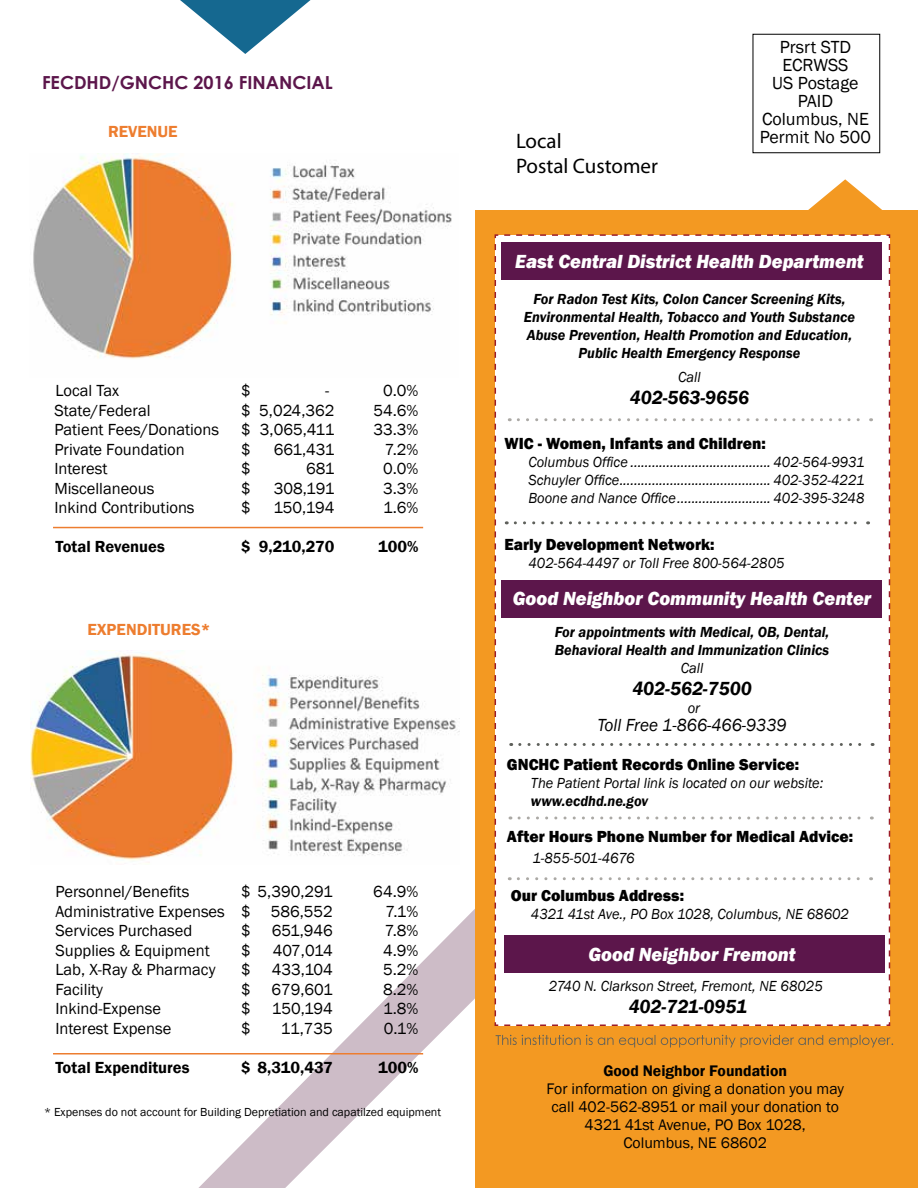
<style>
.page{position:relative;width:918px;height:1188px;background:#fff}
.page>*{position:absolute;margin:0;border:0;box-sizing:border-box;transform-origin:0 0}
.t1{font:21px "Myriad Pro";color:#000}
.t2{font:italic 800 19.5px "Franklin Gothic";color:#fff;scale:.96 1}
.t3{font:italic 600 19.5px "Franklin Gothic";color:#000;scale:.96 1}
.t4{font:18px/18px "Franklin Gothic";color:#000;text-align:center}
.t5{font:700 18px "Century Gothic";color:#5c164b}
.t6{font:italic 18px "Franklin Gothic";color:#000;scale:.96 1}
.t7{font:16.5px "Franklin Gothic";color:#000}
.t8{font:800 16.5px "Franklin Gothic";color:#000;scale:.96 1}
.t9{font:600 16.5px "Franklin Gothic";color:#000}
.t10{font:600 16.5px "Franklin Gothic";color:#ed7d2f}
.t11{font:15.75px/18px "Franklin Gothic";color:#000;text-align:center}
.t12{font:600 15.75px "Franklin Gothic";color:#000}
.t13{font:italic 15px/18px "Franklin Gothic";color:#000;text-align:justify;scale:.96 1}
.t14{font:italic 600 15px/18px "Franklin Gothic";color:#000;text-align:center;scale:.96 1}
.t15{font:12px "Franklin Gothic";color:#000}
</style>
<div class="page">
<svg style="left:198px;top:759px;width:278px;height:429px"></svg>
<div style="left:476px;top:210px;width:442px;height:978px;background:#f39922"></div>
<div style="left:494px;top:234px;width:397px;height:792px;background:#fff"></div>
<div style="left:501px;top:243px;width:381px;height:37px;background:#5c164b"></div>
<svg style="left:518px;top:418px;width:354px;height:3px"></svg>
<svg style="left:519px;top:816px;width:353px;height:3px"></svg>
<svg style="left:520px;top:743px;width:353px;height:3px"></svg>
<svg style="left:518px;top:877px;width:354px;height:3px"></svg>
<svg style="left:515px;top:521px;width:354px;height:3px"></svg>
<div style="left:501px;top:581px;width:381px;height:37px;background:#5c164b"></div>
<svg style="left:496px;top:1035px;width:397px;height:12px"></svg>
<svg style="left:808px;top:179px;width:74px;height:31px"></svg>
<img style="left:33px;top:153px;width:419px;height:206px">
<img style="left:31px;top:652px;width:429px;height:213px">
<hr style="left:53px;top:527px;width:370px;height:1px;background:#ed7d2f">
<hr style="left:53px;top:1053px;width:370px;height:1px;background:#ed7d2f">
<svg style="left:180px;top:0;width:131px;height:54px"></svg>
<div style="left:504px;top:935px;width:381px;height:37px;background:#5c164b"></div>
<p class="t5" style="left:42px;top:68px;width:292px">FECDHD/GNCHC 2016 FINANCIAL</p>
<p class="t10" style="left:108px;top:121px;width:71px">REVENUE</p>
<p class="t7" style="left:55px;top:380px;width:65px">Local Tax</p>
<p class="t7" style="left:241px;top:380px;width:11px">$</p>
<p class="t7" style="left:325px;top:380px;width:6px">-</p>
<p class="t7" style="left:383px;top:380px;width:37px">0.0%</p>
<p class="t7" style="left:54px;top:400px;width:98px">State/Federal</p>
<p class="t7" style="left:241px;top:400px;width:95px">$ 5,024,362</p>
<p class="t7" style="left:373px;top:400px;width:47px">54.6%</p>
<p class="t7" style="left:54px;top:419px;width:166px">Patient Fees/Donations</p>
<p class="t7" style="left:241px;top:419px;width:95px">$ 3,065,411</p>
<p class="t7" style="left:373px;top:419px;width:47px">33.3%</p>
<p class="t7" style="left:54px;top:439px;width:132px">Private Foundation</p>
<p class="t7" style="left:241px;top:439px;width:11px">$</p>
<p class="t7" style="left:274px;top:439px;width:62px">661,431</p>
<p class="t7" style="left:385px;top:439px;width:35px">7.2%</p>
<p class="t7" style="left:54px;top:458px;width:55px">Interest</p>
<p class="t7" style="left:241px;top:458px;width:11px">$</p>
<p class="t7" style="left:306px;top:458px;width:30px">681</p>
<p class="t7" style="left:383px;top:458px;width:37px">0.0%</p>
<p class="t7" style="left:54px;top:478px;width:102px">Miscellaneous</p>
<p class="t7" style="left:241px;top:478px;width:11px">$</p>
<p class="t7" style="left:274px;top:478px;width:62px">308,191</p>
<p class="t7" style="left:383px;top:478px;width:37px">3.3%</p>
<p class="t7" style="left:54px;top:497px;width:142px">Inkind Contributions</p>
<p class="t7" style="left:241px;top:497px;width:11px">$</p>
<p class="t7" style="left:273px;top:497px;width:62px">150,194</p>
<p class="t7" style="left:383px;top:497px;width:37px">1.6%</p>
<p class="t9" style="left:55px;top:536px;width:111px">Total Revenues</p>
<p class="t9" style="left:241px;top:536px;width:95px">$ 9,210,270</p>
<p class="t9" style="left:378px;top:536px;width:42px">100%</p>
<p class="t10" style="left:87px;top:619px;width:125px">EXPENDITURES*</p>
<p class="t7" style="left:55px;top:881px;width:135px">Personnel/Benefits</p>
<p class="t7" style="left:241px;top:881px;width:93px">$ 5,390,291</p>
<p class="t7" style="left:373px;top:881px;width:47px">64.9%</p>
<p class="t7" style="left:55px;top:901px;width:279px">Administrative Expenses $ 586,552</p>
<p class="t7" style="left:386px;top:901px;width:34px">7.1%</p>
<p class="t7" style="left:55px;top:920px;width:138px">Services Purchased</p>
<p class="t7" style="left:241px;top:920px;width:11px">$</p>
<p class="t7" style="left:272px;top:920px;width:62px">651,946</p>
<p class="t7" style="left:385px;top:920px;width:35px">7.8%</p>
<p class="t7" style="left:55px;top:940px;width:156px">Supplies &amp; Equipment</p>
<p class="t7" style="left:241px;top:940px;width:11px">$</p>
<p class="t7" style="left:273px;top:940px;width:62px">407,014</p>
<p class="t7" style="left:383px;top:940px;width:37px">4.9%</p>
<p class="t7" style="left:55px;top:959px;width:162px">Lab, X-Ray &amp; Pharmacy</p>
<p class="t7" style="left:241px;top:959px;width:11px">$</p>
<p class="t7" style="left:272px;top:959px;width:62px">433,104</p>
<p class="t7" style="left:383px;top:959px;width:37px">5.2%</p>
<p class="t7" style="left:55px;top:979px;width:49px">Facility</p>
<p class="t7" style="left:241px;top:979px;width:11px">$</p>
<p class="t7" style="left:271px;top:979px;width:63px">679,601</p>
<p class="t7" style="left:383px;top:979px;width:37px">8.2%</p>
<p class="t7" style="left:55px;top:998px;width:107px">Inkind-Expense</p>
<p class="t7" style="left:241px;top:998px;width:11px">$</p>
<p class="t7" style="left:272px;top:998px;width:62px">150,194</p>
<p class="t7" style="left:383px;top:998px;width:37px">1.8%</p>
<p class="t7" style="left:55px;top:1018px;width:118px">Interest Expense</p>
<p class="t7" style="left:241px;top:1018px;width:11px">$</p>
<p class="t7" style="left:281px;top:1018px;width:54px">11,735</p>
<p class="t7" style="left:384px;top:1018px;width:36px">0.1%</p>
<p class="t9" style="left:55px;top:1057px;width:136px">Total Expenditures</p>
<p class="t9" style="left:241px;top:1057px;width:93px">$ 8,310,437</p>
<p class="t9" style="left:378px;top:1057px;width:42px">100%</p>
<p class="t15" style="left:44px;top:1105px;width:399px">* Expenses do not account for Building Depretiation and capatilzed equipment</p>
<p class="t4" style="left:762px;top:38px;width:108px">Prsrt STD<br>ECRWSS<br>US Postage<br>PAID<br>Columbus, NE</p>
<p class="t1" style="left:516px;top:128px;width:47px">Local</p>
<p class="t4" style="left:760px;top:128px;width:113px">Permit No 500</p>
<p class="t1" style="left:516px;top:153px;width:144px">Postal Customer</p>
<p class="t2" style="left:515px;top:248px;width:364px">East Central District Health Department</p>
<p class="t14" style="left:524px;top:290px;width:346px">For Radon Test Kits, Colon Cancer Screening Kits, Environmental Health, Tobacco and Youth Substance Abuse Prevention, Health Promotion and Education, Public Health Emergency Response</p>
<p class="t13" style="left:678px;top:368px;width:25px">Call</p>
<p class="t3" style="left:630px;top:385px;width:126px">402-563-9656</p>
<p class="t8" style="left:504px;top:433px;width:274px">WIC - Women, Infants and Children:</p>
<p class="t13" style="left:528px;top:453px;width:351px">Columbus Office ....................................... 402-564-9931<br>Schuyler Office.......................................... 402-352-4221<br>Boone and Nance Office.......................... 402-395-3248</p>
<p class="t8" style="left:504px;top:533px;width:220px">Early Development Network:</p>
<p class="t13" style="left:528px;top:554px;width:268px">402-564-4497 or Toll Free 800-564-2805</p>
<p class="t2" style="left:513px;top:586px;width:375px">Good Neighbor Community Health Center</p>
<p class="t14" style="left:555px;top:623px;width:287px;text-align:left">For appointments with Medical, OB, Dental,<br>Behavioral Health and Immunization Clinics</p>
<p class="t13" style="left:681px;top:659px;width:25px">Call</p>
<p class="t3" style="left:632px;top:676px;width:126px">402-562-7500</p>
<p class="t13" style="left:688px;top:699px;width:14px">or</p>
<p class="t6" style="left:597px;top:714px;width:199px">Toll Free 1-866-466-9339</p>
<p class="t8" style="left:507px;top:754px;width:306px">GNCHC Patient Records Online Service:</p>
<p class="t13" style="left:531px;top:774px;width:306px">The Patient Portal link is located on our website:</p>
<p class="t14" style="left:531px;top:792px;width:124px">www.ecdhd.ne.gov</p>
<p class="t8" style="left:507px;top:826px;width:362px">After Hours Phone Number for Medical Advice:</p>
<p class="t13" style="left:532px;top:849px;width:108px">1-855-501-4676</p>
<p class="t8" style="left:511px;top:884px;width:182px">Our Columbus Address:</p>
<p class="t13" style="left:531px;top:905px;width:333px">4321 41st Ave., PO Box 1028, Columbus, NE 68602</p>
<p class="t2" style="left:589px;top:941px;width:217px">Good Neighbor Fremont</p>
<p class="t13" style="left:549px;top:977px;width:287px">2740 N. Clarkson Street, Fremont, NE 68025</p>
<p class="t3" style="left:629px;top:994px;width:125px">402-721-0951</p>
<p class="t12" style="left:603px;top:1061px;width:185px">Good Neighbor Foundation</p>
<p class="t11" style="left:547px;top:1080px;width:299px">For information on giving a donation you may call 402-562-8951 or mail your donation to 4321 41st Avenue, PO Box 1028,<br>Columbus, NE 68602</p>
</div>
